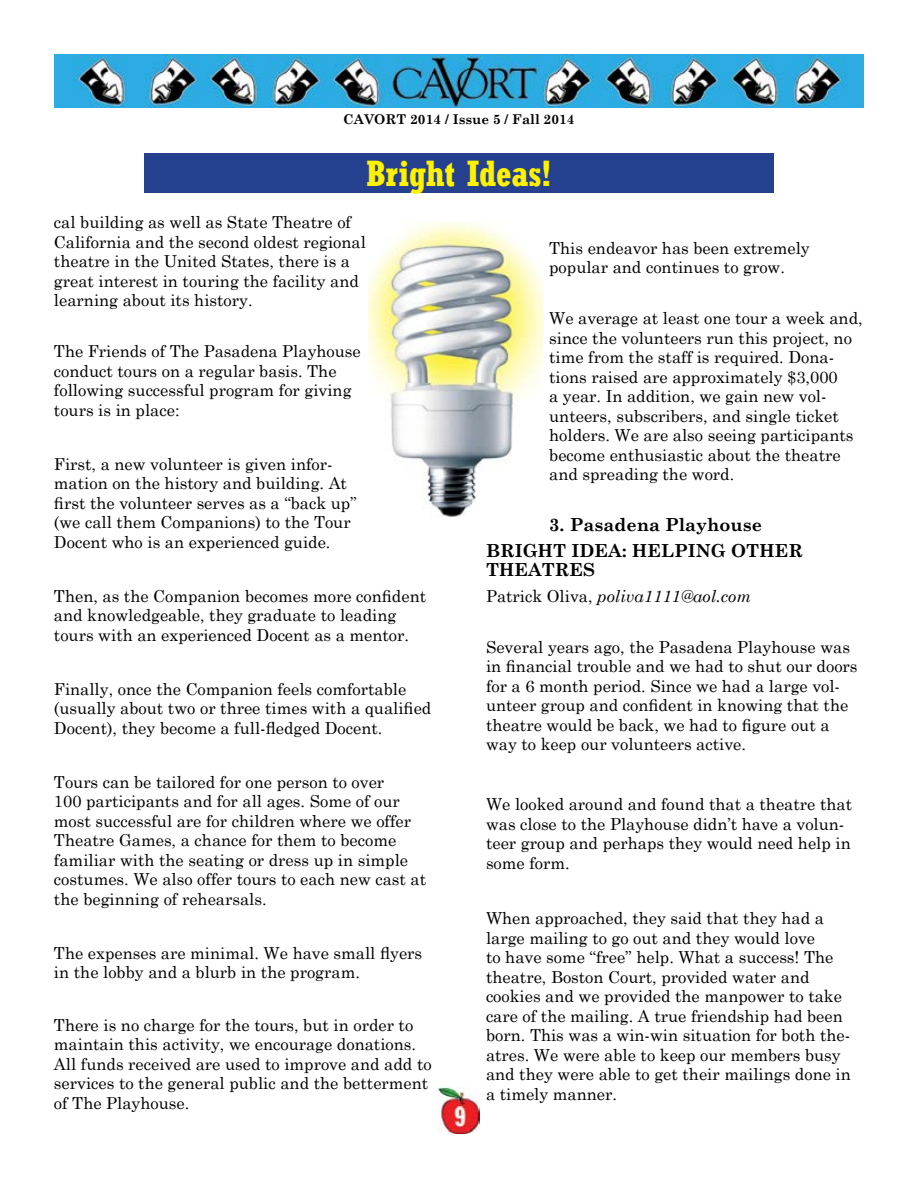
<style>
.page{position:relative;width:918px;height:1188px;background:#fff}
.page>*{position:absolute;margin:0;border:0;box-sizing:border-box;transform-origin:0 0}
.t1{font:700 condensed 36px "Rockwell";letter-spacing:-.01em;color:#fff200}
.t2{font:700 18px/25.5px "Century Schoolbook";color:#000}
.t3{font:16.5px/19.5px "Century Schoolbook";color:#000}
.t4{font:italic 16.5px "Century Schoolbook";color:#000}
.t5{font:700 13.5px "Century Schoolbook";color:#000}
.s1{font-style:normal}
</style>
<div class="page">
<img style="left:438px;top:1087px;width:42px;height:47px">
<img style="left:54px;top:54px;width:810px;height:54px">
<div style="left:144px;top:153px;width:630px;height:39px;background:#25408f"></div>
<img style="left:369px;top:221px;width:173px;height:296px">
<p class="t5" style="left:343px;top:109px;width:233px">CAVORT 2014 / Issue 5 / Fall 2014</p>
<h1 class="t1" style="left:366px;top:152px;width:187px">Bright Ideas!</h1>
<p class="t3" style="left:54px;top:211px;width:313px">cal building as well as State Theatre of California and the second oldest regional theatre in the United States, there is a great interest in touring the facility and learning about its history.</p>
<p class="t3" style="left:54px;top:340px;width:308px">The Friends of The Pasadena Playhouse conduct tours on a regular basis. The following successful program for giving tours is in place:</p>
<p class="t3" style="left:54px;top:453px;width:304px">First, a new volunteer is given infor&shy;mation on the history and building. At first the volunteer serves as a “back up” (we call them Companions) to the Tour Docent who is an experienced guide.</p>
<p class="t3" style="left:54px;top:585px;width:374px">Then, as the Companion becomes more confident and knowledgeable, they graduate to leading tours with an experienced Docent as a mentor.</p>
<p class="t3" style="left:54px;top:678px;width:379px">Finally, once the Companion feels comfortable (usually about two or three times with a qualified<br>Docent), they become a full-fledged Docent.</p>
<p class="t3" style="left:54px;top:771px;width:374px">Tours can be tailored for one person to over<br>100 participants and for all ages. Some of our most successful are for children where we offer Theatre Games, a chance for them to become familiar with the seating or dress up in simple costumes. We also offer tours to each new cast at the beginning of rehearsals.</p>
<p class="t3" style="left:54px;top:942px;width:370px">The expenses are minimal. We have small flyers in the lobby and a blurb in the program.</p>
<p class="t3" style="left:54px;top:1014px;width:379px">There is no charge for the tours, but in order to maintain this activity, we encourage donations.<br>All funds received are used to improve and add to services to the general public and the betterment of The Playhouse.</p>
<p class="t3" style="left:549px;top:237px;width:262px">This endeavor has been extremely popular and continues to grow.</p>
<p class="t3" style="left:549px;top:307px;width:315px">We average at least one tour a week and, since the volunteers run this project, no time from the staff is required. Dona&shy;tions raised are approximately $3,000<br>a year. In addition, we gain new vol&shy;unteers, subscribers, and single ticket holders. We are also seeing participants become enthusiastic about the theatre and spreading the word.</p>
<p class="t2" style="left:486px;top:511px;width:319px;text-indent:63px">3. Pasadena Playhouse<br>BRIGHT IDEA: HELPING OTHER</p>
<p class="t2" style="left:486px;top:556px;width:111px">THEATRES</p>
<p class="t4" style="left:486px;top:583px;width:267px"><span class="s1">Patrick Oliva,</span> poliva1111@aol.com</p>
<p class="t3" style="left:486px;top:636px;width:373px">Several years ago, the Pasadena Playhouse was in financial trouble and we had to shut our doors for a 6 month period. Since we had a large vol&shy;unteer group and confident in knowing that the theatre would be back, we had to figure out a way to keep our volunteers active.</p>
<p class="t3" style="left:486px;top:793px;width:368px">We looked around and found that a theatre that was close to the Playhouse didn’t have a volun&shy;teer group and perhaps they would need help in some form.</p>
<p class="t3" style="left:486px;top:907px;width:366px">When approached, they said that they had a large mailing to go out and they would love<br>to have some “free” help. What a success! The theatre, Boston Court, provided water and cookies and we provided the manpower to take care of the mailing. A true friendship had been born. This was a win-win situation for both the&shy;atres. We were able to keep our members busy and they were able to get their mailings done in a timely manner.</p>
</div>
